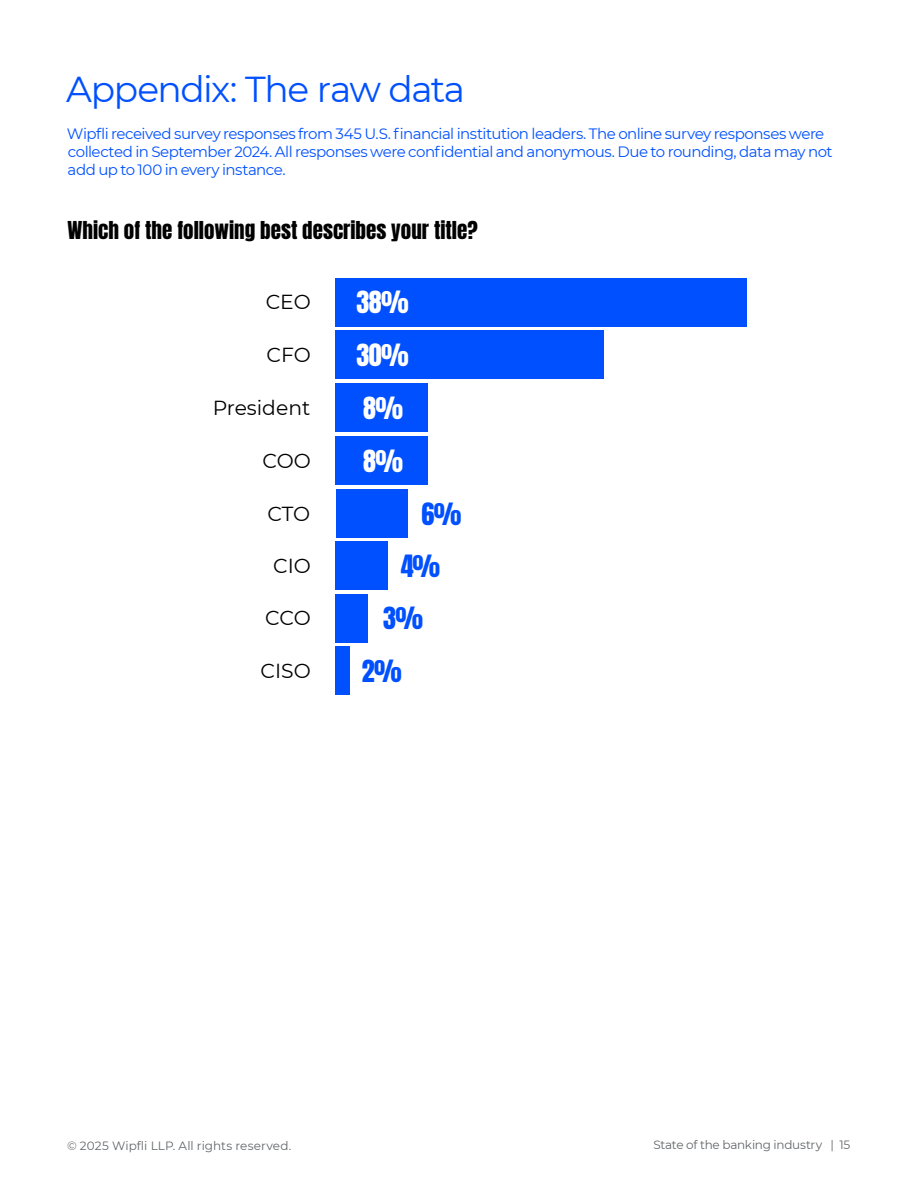
<style>
.page{position:relative;width:918px;height:1188px;background:#fff}
.page>*{position:absolute;margin:0;border:0;box-sizing:border-box;transform-origin:0 0}
.t1{font:36px "Montserrat";letter-spacing:-.04em;color:#0050ff}
.t2{font:26.1px "Anton";color:#fff}
.t3{font:26.1px "Anton";color:#0050ff}
.t4{font:21px "Anton";color:#000}
.t5{font:20.25px "Montserrat";color:#000}
.t6{font:15px/18px "Montserrat";letter-spacing:-.035em;color:#0050ff}
.t7{font:12px "Montserrat";letter-spacing:-.005em;color:#63666a}
</style>
<div class="page">
<div style="left:336px;top:489px;width:71px;height:48px;background:#0050ff"></div>
<div style="left:336px;top:383px;width:92px;height:49px;background:#0050ff"></div>
<div style="left:336px;top:594px;width:32px;height:48px;background:#0050ff"></div>
<div style="left:336px;top:331px;width:268px;height:48px;background:#0050ff"></div>
<div style="left:336px;top:542px;width:52px;height:48px;background:#0050ff"></div>
<div style="left:336px;top:646px;width:14px;height:49px;background:#0050ff"></div>
<div style="left:336px;top:278px;width:411px;height:48px;background:#0050ff"></div>
<div style="left:336px;top:436px;width:92px;height:48px;background:#0050ff"></div>
<h1 class="t1" style="left:66px;top:65px;width:401px">Appendix: The raw data</h1>
<p class="t6" style="left:67px;top:124px;width:767px">Wipfli received survey responses from 345 U.S. financial institution leaders. The online survey responses were collected in September 2024. All responses were confidential and anonymous. Due to rounding, data may not add up to 100 in every instance.</p>
<h3 class="t4" style="left:68px;top:219px;width:412px">Which of the following best describes your title?</h3>
<h3 class="t5" style="left:266px;top:288px;width:47px">CEO</h3>
<h2 class="t2" style="left:357px;top:289px;width:54px">38%</h2>
<h3 class="t5" style="left:267px;top:341px;width:46px">CFO</h3>
<h2 class="t2" style="left:357px;top:342px;width:54px">30%</h2>
<h3 class="t5" style="left:213px;top:394px;width:99px">President</h3>
<h2 class="t2" style="left:363px;top:395px;width:41px">8%</h2>
<h3 class="t5" style="left:262px;top:447px;width:50px">COO</h3>
<h2 class="t2" style="left:363px;top:447px;width:41px">8%</h2>
<h3 class="t5" style="left:267px;top:500px;width:44px">CTO</h3>
<h2 class="t3" style="left:421px;top:500px;width:41px">6%</h2>
<h3 class="t5" style="left:273px;top:552px;width:39px">CIO</h3>
<h2 class="t3" style="left:401px;top:553px;width:41px">4%</h2>
<h3 class="t5" style="left:265px;top:604px;width:47px">CCO</h3>
<h2 class="t3" style="left:383px;top:605px;width:41px">3%</h2>
<h3 class="t5" style="left:261px;top:657px;width:52px">CISO</h3>
<h2 class="t3" style="left:362px;top:657px;width:42px">2%</h2>
<p class="t7" style="left:67px;top:1137px;width:226px">© 2025 Wipfli LLP. All rights reserved.</p>
<p class="t7" style="left:654px;top:1137px;width:198px">State of the banking industry | 15</p>
</div>
